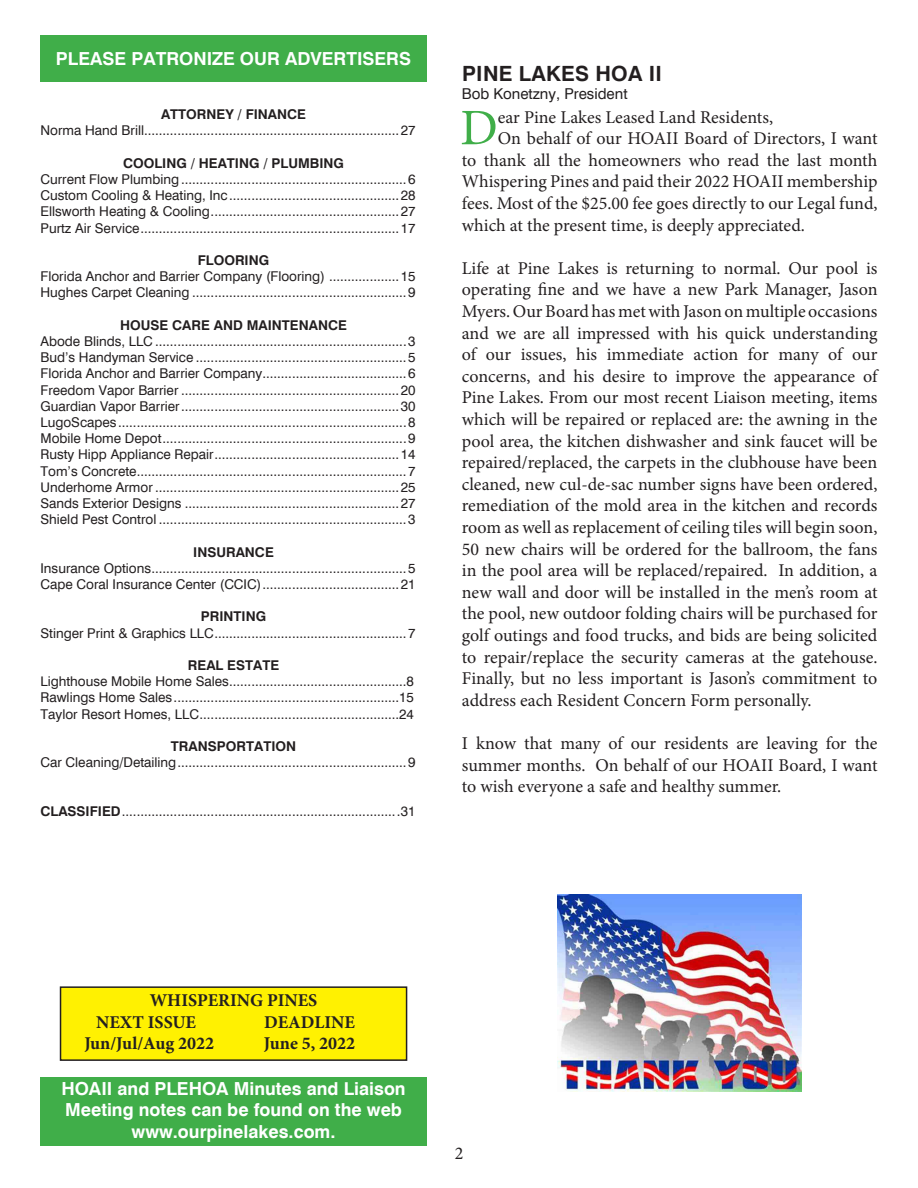
<style>
.page{position:relative;width:918px;height:1188px;background:#fff}
.page>*{position:absolute;margin:0;border:0;box-sizing:border-box;transform-origin:0 0}
.t1{font:51.3px "Minion Pro";color:#40ae49}
.t2{font:700 21px "Swiss 721 BT";letter-spacing:.015em;color:#231f20}
.t3{font:18px/21.6px "Minion Pro";letter-spacing:-.005em;color:#231f20;text-align:justify}
.t4{font:700 18px/21.6px "Swiss 721 BT";color:#fff;text-align:center}
.t5{font:700 18px "Minion Pro";color:#231f20}
.t6{font:15px "Swiss 721 BT";color:#231f20}
.t7{font:13.5px "Swiss 721 BT";color:#231f20}
.t8{font:700 13.5px "Swiss 721 BT";color:#231f20}
.s1{font-weight:700}
</style>
<div class="page">
<div style="left:40px;top:36px;width:387px;height:46px;background:#40ae49"></div>
<div style="left:40px;top:1077px;width:387px;height:68px;background:#40ae49"></div>
<div style="left:61px;top:987px;width:346px;height:73px;background:#fff101"></div>
<div style="left:60px;top:986px;width:347px;height:75px;border:2px solid #231f20"></div>
<img style="left:557px;top:895px;width:245px;height:196px">
<p class="t4" style="left:56px;top:47px;width:357px">PLEASE PATRONIZE OUR ADVERTISERS</p>
<p class="t8" style="left:161px;top:106px;width:147px">ATTORNEY / FINANCE</p>
<p class="t7" style="left:40px;top:122px;width:377px">Norma Hand Brill.....................................................................27</p>
<p class="t8" style="left:123px;top:155px;width:222px">COOLING / HEATING / PLUMBING</p>
<p class="t7" style="left:40px;top:171px;width:376px">Current Flow Plumbing.............................................................6</p>
<p class="t7" style="left:40px;top:187px;width:376px">Custom Cooling &amp; Heating, Inc..............................................28</p>
<p class="t7" style="left:40px;top:203px;width:376px">Ellsworth Heating &amp; Cooling...................................................27</p>
<p class="t7" style="left:40px;top:220px;width:376px">Purtz Air Service......................................................................17</p>
<p class="t8" style="left:198px;top:252px;width:73px">FLOORING</p>
<p class="t7" style="left:40px;top:268px;width:376px">Florida Anchor and Barrier Company (Flooring) ...................15</p>
<p class="t7" style="left:40px;top:284px;width:376px">Hughes Carpet Cleaning ..........................................................9</p>
<p class="t8" style="left:120px;top:317px;width:228px">HOUSE CARE AND MAINTENANCE</p>
<p class="t7" style="left:40px;top:333px;width:376px">Abode Blinds, LLC ....................................................................3</p>
<p class="t7" style="left:40px;top:349px;width:376px">Bud’s Handyman Service .........................................................5</p>
<p class="t7" style="left:40px;top:365px;width:376px">Florida Anchor and Barrier Company.......................................6</p>
<p class="t7" style="left:40px;top:382px;width:376px">Freedom Vapor Barrier ...........................................................20</p>
<p class="t7" style="left:40px;top:398px;width:376px">Guardian Vapor Barrier...........................................................30</p>
<p class="t7" style="left:40px;top:414px;width:376px">LugoScapes..............................................................................8</p>
<p class="t7" style="left:40px;top:430px;width:376px">Mobile Home Depot..................................................................9</p>
<p class="t7" style="left:40px;top:446px;width:376px">Rusty Hipp Appliance Repair..................................................14</p>
<p class="t7" style="left:40px;top:463px;width:376px">Tom’s Concrete.........................................................................7</p>
<p class="t7" style="left:40px;top:479px;width:376px">Underhome Armor ..................................................................25</p>
<p class="t7" style="left:40px;top:495px;width:376px">Sands Exterior Designs ..........................................................27</p>
<p class="t7" style="left:40px;top:511px;width:376px">Shield Pest Control ...................................................................3</p>
<p class="t8" style="left:193px;top:544px;width:82px">INSURANCE</p>
<p class="t7" style="left:40px;top:560px;width:376px">Insurance Options.....................................................................5</p>
<p class="t7" style="left:40px;top:576px;width:376px">Cape Coral Insurance Center (CCIC).....................................21</p>
<p class="t8" style="left:201px;top:608px;width:67px">PRINTING</p>
<p class="t7" style="left:40px;top:625px;width:376px">Stinger Print &amp; Graphics LLC....................................................7</p>
<p class="t8" style="left:188px;top:657px;width:93px">REAL ESTATE</p>
<p class="t7" style="left:40px;top:673px;width:375px">Lighthouse Mobile Home Sales................................................8</p>
<p class="t7" style="left:40px;top:689px;width:375px">Rawlings Home Sales.............................................................15</p>
<p class="t7" style="left:40px;top:706px;width:375px">Taylor Resort Homes, LLC......................................................24</p>
<p class="t8" style="left:171px;top:738px;width:127px">TRANSPORTATION</p>
<p class="t7" style="left:40px;top:754px;width:376px">Car Cleaning/Detailing..............................................................9</p>
<p class="t7" style="left:40px;top:803px;width:377px"><span class="s1">CLASSIFIED</span>...........................................................................31</p>
<p class="t2" style="left:462px;top:61px;width:201px">PINE LAKES HOA II</p>
<p class="t6" style="left:462px;top:85px;width:167px">Bob Konetzny, President</p>
<p class="t1" style="left:460px;top:94px;width:39px">D</p>
<p class="t3" style="left:498px;top:106px;width:277px">ear Pine Lakes Leased Land Residents,</p>
<p class="t3" style="left:462px;top:128px;width:417px;text-indent:36px">On behalf of our HOAII Board of Directors, I want to thank all the homeowners who read the last month Whispering Pines and paid their 2022 HOAII membership fees. Most of the $25.00 fee goes directly to our Legal fund, which at the present time, is deeply appreciated.</p>
<p class="t3" style="left:462px;top:257px;width:419px">Life at Pine Lakes is returning to normal. Our pool is operating fine and we have a new Park Manager, Jason Myers. Our Board has met with Jason on multiple occasions and we are all impressed with his quick understanding of our issues, his immediate action for many of our concerns, and his desire to improve the appearance of Pine Lakes. From our most recent Liaison meeting, items which will be repaired or replaced are: the awning in the pool area, the kitchen dishwasher and sink faucet will be repaired/replaced, the carpets in the clubhouse have been cleaned, new cul-de-sac number signs have been ordered, remediation of the mold area in the kitchen and records room as well as replacement of ceiling tiles will begin soon, 50 new chairs will be ordered for the ballroom, the fans in the pool area will be replaced/repaired. In addition, a new wall and door will be installed in the men’s room at the pool, new outdoor folding chairs will be purchased for golf outings and food trucks, and bids are being solicited to repair/replace the security cameras at the gatehouse.<br>Finally, but no less important is Jason’s commitment to address each Resident Concern Form personally.</p>
<p class="t3" style="left:462px;top:733px;width:417px">I know that many of our residents are leaving for the summer months. On behalf of our HOAII Board, I want to wish everyone a safe and healthy summer.</p>
<p class="t5" style="left:150px;top:988px;width:169px">WHISPERING PINES</p>
<p class="t5" style="left:96px;top:1009px;width:101px">NEXT ISSUE</p>
<p class="t5" style="left:264px;top:1009px;width:92px">DEADLINE</p>
<p class="t5" style="left:84px;top:1031px;width:131px">Jun/Jul/Aug 2022</p>
<p class="t5" style="left:264px;top:1031px;width:93px">June 5, 2022</p>
<p class="t4" style="left:61px;top:1078px;width:346px">HOAII and PLEHOA Minutes and Liaison<br>Meeting notes can be found on the web www.ourpinelakes.com.</p>
<p class="t3" style="left:455px;top:1143px;width:10px">2</p>
</div>
